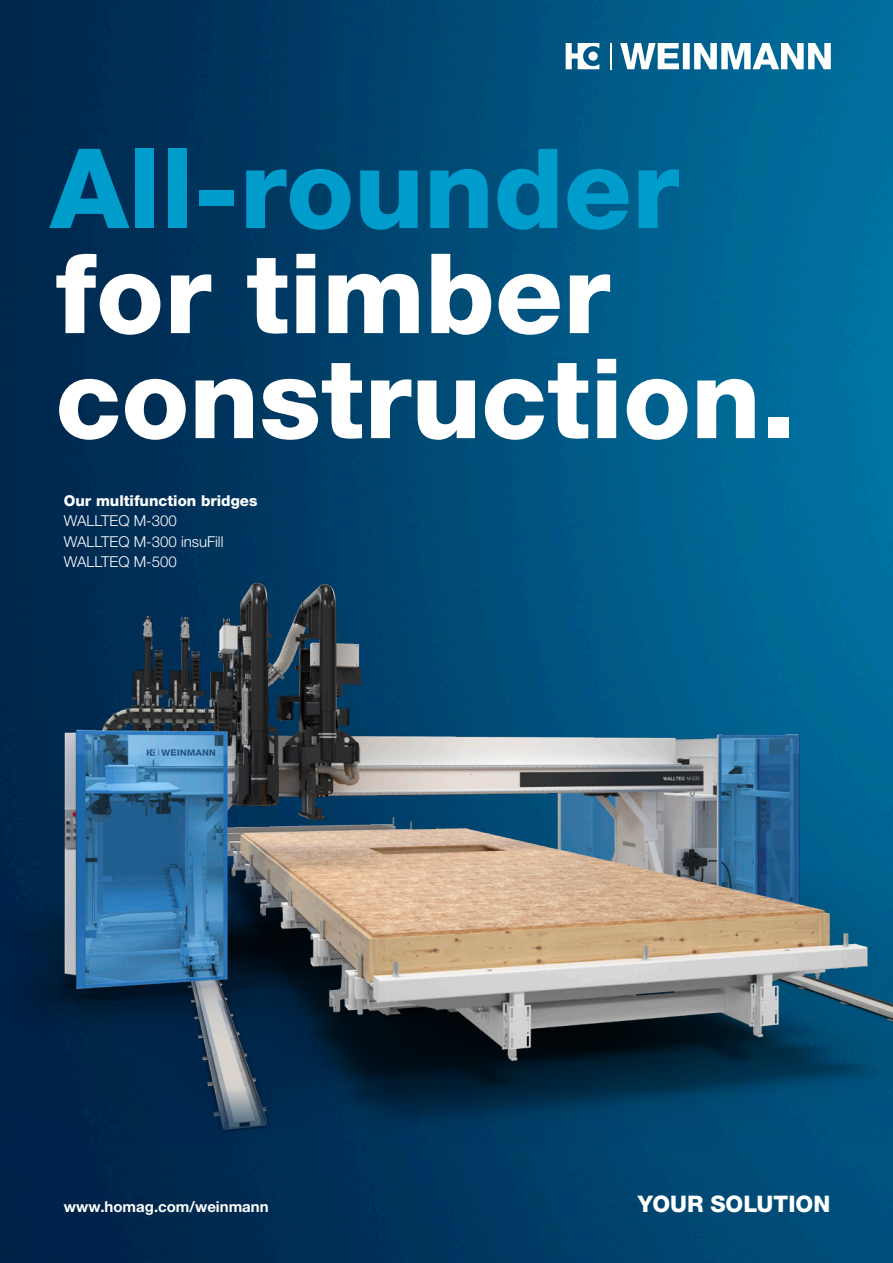
<style>
.page{position:relative;width:893px;height:1263px;background:#fff}
.page>*{position:absolute;margin:0;border:0;box-sizing:border-box;transform-origin:0 0}
._01_Titel_Products{font:800 111px/105px "Helvetica Neue LTW1 G";color:#fff}
.t1{font:800 22.8px "Helvetica Neue LTW1 G";color:#fff}
._01_Subline_10PT_Light{font:300 15px "Helvetica Neue LTW1 G";color:#fff}
._01_Subline_10PT_Heavy{font:800 15px "Helvetica Neue LTW1 G";color:#fff}
.t2{font:700 15px "Helvetica Neue LTW1 G";color:#fff}
.s1{color:#009ccb}
</style>
<div class="page">
<img style="left:0;top:0;width:893px;height:396px">
<img style="left:0;top:396px;width:893px;height:867px">
<svg style="left:566px;top:43px;width:33px;height:26px"></svg>
<hr style="left:610px;top:43px;width:2px;height:26px;background:#fff">
<svg style="left:620px;top:43px;width:211px;height:26px"></svg>
<p class="_01_Titel_Products" style="left:50px;top:137px;width:747px"><span class="s1">All-rounder </span>for timber construction.</p>
<p class="_01_Subline_10PT_Heavy" style="left:64px;top:492px;width:195px">Our multifunction bridges</p>
<p class="_01_Subline_10PT_Light" style="left:64px;top:512px;width:115px">WALLTEQ M-300</p>
<p class="_01_Subline_10PT_Light" style="left:64px;top:532px;width:161px">WALLTEQ M-300 insuFill</p>
<p class="_01_Subline_10PT_Light" style="left:64px;top:553px;width:115px">WALLTEQ M-500</p>
<p class="t2" style="left:64px;top:1197px;width:206px">www.homag.com/weinmann</p>
<h2 class="t1" style="left:638px;top:1190px;width:194px">YOUR SOLUTION</h2>
</div>
